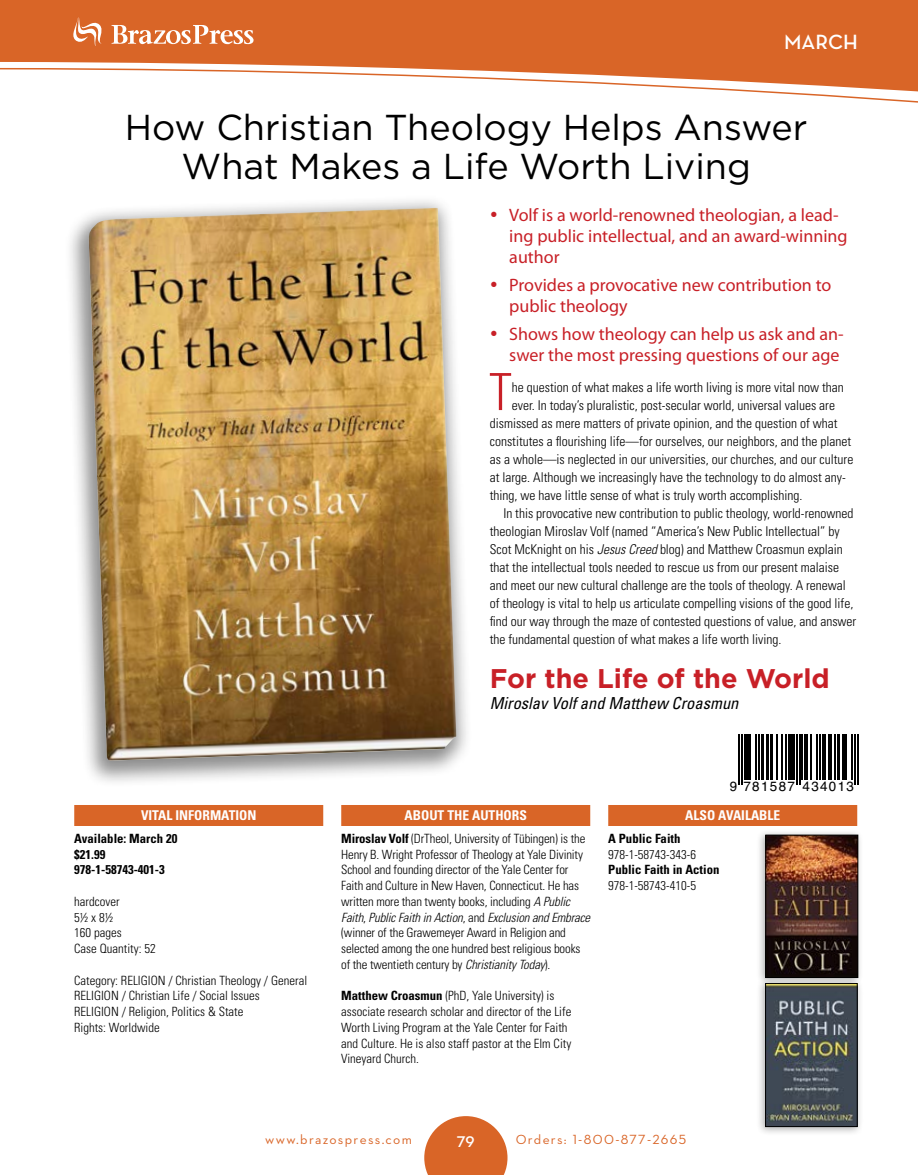
<style>
.page{position:relative;width:918px;height:1175px;background:#fff}
.page>*{position:absolute;margin:0;border:0;box-sizing:border-box;transform-origin:0 0}
.t1{font:300 condensed 51.3px "Univers";color:#c82027}
.t2{font:36px/39px "Gotham";color:#000;text-align:center}
.t3{font:700 27px "Gotham";color:#c82027}
.t4{font:600 21px "Neutraface Text";color:#fff}
.t5{font:18px/21px "Myriad Pro";color:#c82027}
.t6{font:italic condensed 16.5px "Univers";color:#000}
.t7{font:600 15.75px "Neutraface Text";color:#fff}
.t8{font:300 condensed 13.5px "Univers";color:#000}
.t9{font:700 condensed 13.5px "Univers";color:#fff}
.t10{font:13.5px "Neutraface Text";letter-spacing:.1em;color:#d96527}
.t11{font:13.5px "Helvetica";letter-spacing:.1em;color:#000}
.t12{font:300 condensed 12.75px/15.8px "Univers";color:#000}
.t13{font:700 condensed 12.75px/15.8px "Univers";color:#000}
.s1{font-style:italic}
.s2{font-weight:700}
</style>
<div class="page">
<svg style="left:424px;top:1116px;width:84px;height:58px"></svg>
<div style="left:0;top:0;width:918px;height:67px;background:#d96527"></div>
<svg style="left:0;top:67px;width:918px;height:36px"></svg>
<svg style="left:70px;top:17px;width:35px;height:29px"></svg>
<svg style="left:112px;top:25px;width:142px;height:19px"></svg>
<div style="left:64px;top:195px;width:409px;height:592px;background:#000;opacity:.45"></div>
<img style="left:88px;top:208px;width:368px;height:552px">
<div style="left:756px;top:828px;width:108px;height:159px;background:#000;opacity:.32"></div>
<img style="left:768px;top:837px;width:88px;height:138px">
<div style="left:766px;top:835px;width:92px;height:142px;border:1px solid #000"></div>
<hr style="left:739px;top:734px;width:1px;height:51px;background:#000">
<hr style="left:741px;top:734px;width:1px;height:51px;background:#000">
<hr style="left:744px;top:734px;width:3px;height:46px;background:#000">
<hr style="left:749px;top:734px;width:2px;height:46px;background:#000">
<hr style="left:755px;top:734px;width:1px;height:46px;background:#000">
<hr style="left:759px;top:734px;width:1px;height:46px;background:#000">
<hr style="left:761px;top:734px;width:3px;height:46px;background:#000">
<hr style="left:766px;top:734px;width:3px;height:46px;background:#000">
<hr style="left:770px;top:734px;width:3px;height:46px;background:#000">
<hr style="left:776px;top:734px;width:2px;height:46px;background:#000">
<hr style="left:782px;top:734px;width:1px;height:46px;background:#000">
<hr style="left:785px;top:734px;width:1px;height:46px;background:#000">
<hr style="left:788px;top:734px;width:3px;height:46px;background:#000">
<hr style="left:793px;top:734px;width:2px;height:46px;background:#000">
<hr style="left:797px;top:734px;width:1px;height:51px;background:#000">
<hr style="left:799px;top:734px;width:1px;height:51px;background:#000">
<hr style="left:802px;top:734px;width:1px;height:46px;background:#000">
<hr style="left:804px;top:734px;width:4px;height:46px;background:#000">
<hr style="left:810px;top:734px;width:2px;height:46px;background:#000">
<hr style="left:817px;top:734px;width:1px;height:46px;background:#000">
<hr style="left:819px;top:734px;width:1px;height:46px;background:#000">
<hr style="left:822px;top:734px;width:3px;height:46px;background:#000">
<hr style="left:828px;top:734px;width:4px;height:46px;background:#000">
<hr style="left:834px;top:734px;width:2px;height:46px;background:#000">
<hr style="left:837px;top:734px;width:2px;height:46px;background:#000">
<hr style="left:842px;top:734px;width:2px;height:46px;background:#000">
<hr style="left:846px;top:734px;width:1px;height:46px;background:#000">
<hr style="left:852px;top:734px;width:1px;height:46px;background:#000">
<hr style="left:854px;top:734px;width:2px;height:51px;background:#000">
<hr style="left:857px;top:734px;width:1px;height:51px;background:#000">
<div style="left:341px;top:805px;width:249px;height:21px;background:#d96527"></div>
<div style="left:608px;top:805px;width:249px;height:21px;background:#d96527"></div>
<div style="left:74px;top:805px;width:249px;height:21px;background:#d96527"></div>
<div style="left:756px;top:977px;width:107px;height:158px;background:#000;opacity:.32"></div>
<img style="left:767px;top:985px;width:88px;height:139px">
<div style="left:765px;top:983px;width:92px;height:143px;border:1px solid #000"></div>
<h3 class="t4" style="left:784px;top:29px;width:75px">MARCH</h3>
<h2 class="t2" style="left:125px;top:107px;width:684px">How Christian Theology Helps Answer<br>What Makes a Life Worth Living</h2>
<h3 class="t5" style="left:509px;top:205px;width:340px">Volf is a world-renowned theologian, a lead&shy;ing public intellectual, and an award-winning author</h3>
<h3 class="t5" style="left:509px;top:274px;width:324px">Provides a provocative new contribution to public theology</h3>
<h3 class="t5" style="left:509px;top:323px;width:336px">Shows how theology can help us ask and an&shy;swer the most pressing questions of our age</h3>
<h1 class="t1" style="left:489px;top:361px;width:24px">T</h1>
<p class="t8" style="left:512px;top:379px;width:334px">he question of what makes a life worth living is more vital now than</p>
<p class="t8" style="left:512px;top:397px;width:325px">ever. In today’s pluralistic, post-secular world, universal values are</p>
<p class="t8" style="left:490px;top:415px;width:349px">dismissed as mere matters of private opinion, and the question of what</p>
<p class="t8" style="left:490px;top:433px;width:363px">constitutes a flourishing life—for ourselves, our neighbors, and the planet</p>
<p class="t8" style="left:490px;top:451px;width:365px">as a whole—is neglected in our universities, our churches, and our culture</p>
<p class="t8" style="left:490px;top:469px;width:358px">at large. Although we increasingly have the technology to do almost any-</p>
<p class="t8" style="left:490px;top:487px;width:314px">thing, we have little sense of what is truly worth accomplishing.</p>
<p class="t8" style="left:503px;top:505px;width:352px">In this provocative new contribution to public theology, world-renowned</p>
<p class="t8" style="left:490px;top:523px;width:351px">theologian Miroslav Volf (named “America’s New Public Intellectual” by</p>
<p class="t8" style="left:490px;top:541px;width:355px">Scot McKnight on his <span class="s1">Jesus Creed</span> blog) and Matthew Croasmun explain</p>
<p class="t8" style="left:490px;top:559px;width:351px">that the intellectual tools needed to rescue us from our present malaise</p>
<p class="t8" style="left:490px;top:577px;width:358px">and meet our new cultural challenge are the tools of theology. A renewal</p>
<p class="t8" style="left:490px;top:595px;width:365px">of theology is vital to help us articulate compelling visions of the good life,</p>
<p class="t8" style="left:490px;top:613px;width:368px">find our way through the maze of contested questions of value, and answer</p>
<p class="t8" style="left:490px;top:631px;width:293px">the fundamental question of what makes a life worth living.</p>
<h3 class="t3" style="left:490px;top:662px;width:342px">For the Life of the World</h3>
<p class="t6" style="left:490px;top:692px;width:250px">Miroslav Volf and Matthew Croasmun</p>
<p class="t9" style="left:141px;top:807px;width:117px">VITAL INFORMATION</p>
<p class="t13" style="left:74px;top:830px;width:105px">Available: March 20 $21.99<br>978-1-58743-401-3</p>
<p class="t12" style="left:74px;top:893px;width:83px">hardcover<br>5½ x 8½<br>160 pages<br>Case Quantity: 52</p>
<p class="t12" style="left:74px;top:972px;width:234px">Category: RELIGION / Christian Theology / General RELIGION / Christian Life / Social Issues RELIGION / Religion, Politics &amp; State<br>Rights: Worldwide</p>
<p class="t9" style="left:405px;top:807px;width:124px">ABOUT THE AUTHORS</p>
<p class="t12" style="left:341px;top:830px;width:251px"><span class="s2">Miroslav Volf</span> (DrTheol, University of Tübingen) is the Henry B. Wright Professor of Theology at Yale Divinity School and founding director of the Yale Center for Faith and Culture in New Haven, Connecticut. He has written more than twenty books, including <span class="s1">A Public Faith</span>, <span class="s1">Public Faith in Action</span>, and <span class="s1">Exclusion and Embrace </span>(winner of the Grawemeyer Award in Religion and selected among the one hundred best religious books of the twentieth century by <span class="s1">Christianity Today</span>).</p>
<p class="t12" style="left:341px;top:987px;width:232px"><span class="s2">Matthew Croasmun</span> (PhD, Yale University) is associate research scholar and director of the Life Worth Living Program at the Yale Center for Faith and Culture. He is also staff pastor at the Elm City Vineyard Church.</p>
<p class="t11" style="left:730px;top:776px;width:126px">9 781587 434013</p>
<p class="t9" style="left:685px;top:807px;width:96px">ALSO AVAILABLE</p>
<p class="t13" style="left:608px;top:830px;width:74px">A Public Faith</p>
<p class="t12" style="left:608px;top:846px;width:89px">978-1-58743-343-6</p>
<p class="t13" style="left:608px;top:862px;width:113px">Public Faith in Action</p>
<p class="t12" style="left:608px;top:877px;width:89px">978-1-58743-410-5</p>
<p class="t10" style="left:265px;top:1131px;width:148px">www.brazospress.com</p>
<p class="t7" style="left:457px;top:1131px;width:19px">79</p>
<p class="t10" style="left:516px;top:1131px;width:172px">Orders: 1-800-877-2665</p>
</div>
